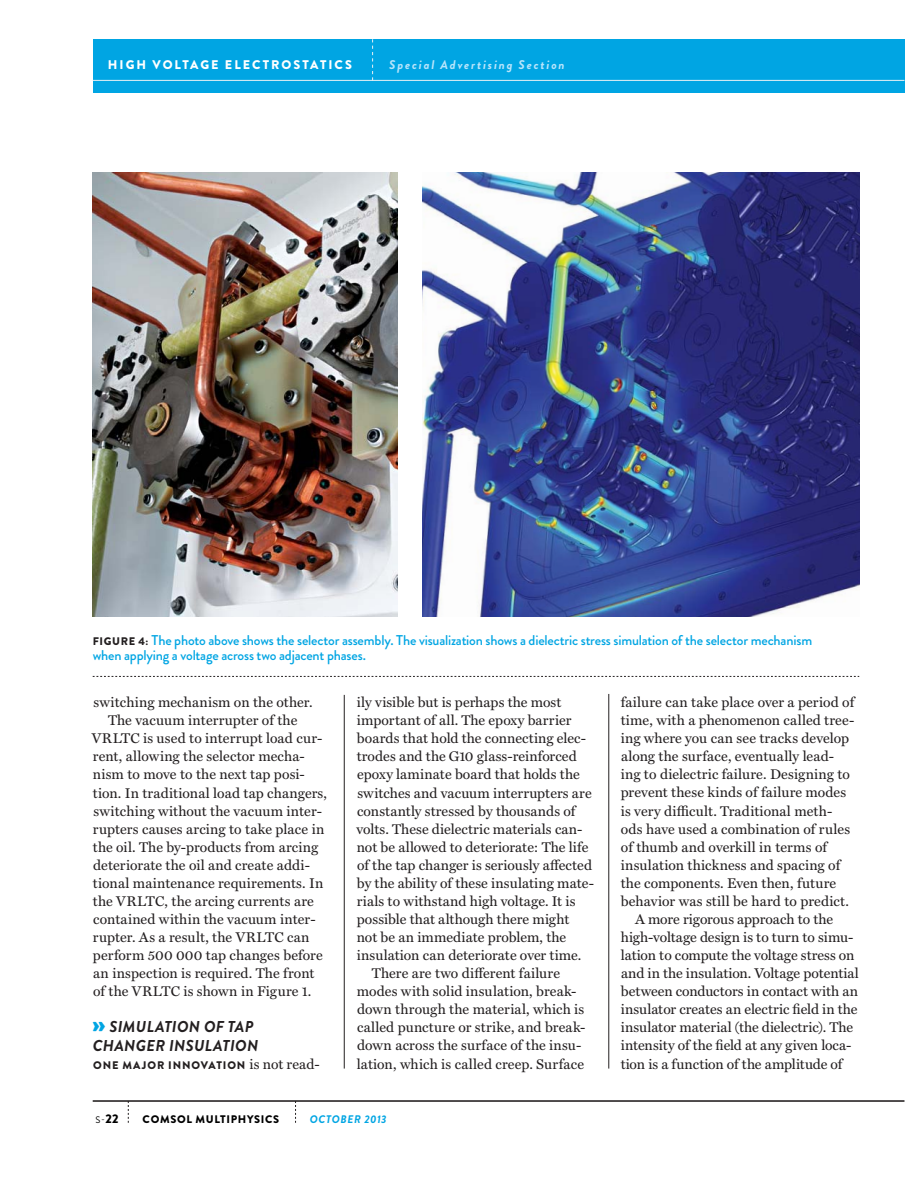
<style>
.page{position:relative;width:918px;height:1188px;background:#fff}
.page>*{position:absolute;margin:0;border:0;box-sizing:border-box;transform-origin:0 0}
.t1{font:italic 700 15.75px/18px "Brandon Grotesque";letter-spacing:.02em;color:#231f20}
.t2{font:14.1px "Miller Text";letter-spacing:.01em;color:#231f20}
.t3{font:500 14.1px/15.8px "Brandon Grotesque";letter-spacing:-.01em;color:#00a5e3}
.t4{font:14.1px "Miller Text";letter-spacing:-.01em;color:#231f20}
.t5{font:900 12.6px "Brandon Grotesque";letter-spacing:.16em;color:#fff}
.t6{font:italic 700 12.6px "Brandon Grotesque";letter-spacing:.145em;color:#b9e5fb}
.t7{font:900 10.95px "Brandon Grotesque";letter-spacing:.085em;color:#231f20}
.t8{font:900 10.95px "Brandon Grotesque";letter-spacing:.06em;color:#000}
.t9{font:italic 700 10.95px "Brandon Grotesque";letter-spacing:.06em;color:#00a5e3}
.t10{font:9.45px "Brandon Grotesque";color:#000}
.s1{font-weight:900;font-size:10.95px;color:#231f20}
.s2{font-weight:900;font-style:normal;font-size:26.7px;color:#00a5e3}
.s3{font-family:"Miller Text";font-weight:400;font-size:14.1px}
.s4{font-weight:900;font-size:12.6px}
</style>
<div class="page">
<div style="left:93px;top:39px;width:812px;height:54px;background:#00a5e3"></div>
<hr style="left:93px;top:80px;width:812px;height:1px;background:#e8f1f5">
<hr style="left:93px;top:1100px;width:812px;height:2px;background:#231f20">
<svg style="left:128px;top:1102px;width:1px;height:21px"></svg>
<svg style="left:295px;top:1102px;width:1px;height:21px"></svg>
<hr style="left:344px;top:695px;width:1px;height:374px;background:#231f20">
<hr style="left:609px;top:694px;width:1px;height:375px;background:#231f20">
<svg style="left:93px;top:676px;width:766px;height:1px"></svg>
<img style="left:93px;top:173px;width:304px;height:444px">
<img style="left:423px;top:173px;width:436px;height:444px">
<svg style="left:372px;top:39px;width:1px;height:42px"></svg>
<p class="t5" style="left:108px;top:57px;width:246px">HIGH VOLTAGE ELECTROSTATICS</p>
<p class="t6" style="left:389px;top:60px;width:177px">Special Advertising Section</p>
<p class="t3" style="left:93px;top:634px;width:721px"><span class="s1">FIGURE 4:</span> The photo above shows the selector assembly. The visualization shows a dielectric stress simulation of the selector mechanism when applying a voltage across two adjacent phases.</p>
<p class="t2" style="left:93px;top:696px;width:221px">switching mechanism on the other.</p>
<p class="t2" style="left:108px;top:714px;width:191px">The vacuum interrupter of the</p>
<p class="t2" style="left:92px;top:732px;width:232px">VRLTC is used to interrupt load cur-</p>
<p class="t2" style="left:93px;top:750px;width:214px">rent, allowing the selector mecha-</p>
<p class="t2" style="left:93px;top:768px;width:214px">nism to move to the next tap posi-</p>
<p class="t2" style="left:93px;top:786px;width:236px">tion. In traditional load tap changers,</p>
<p class="t2" style="left:93px;top:805px;width:230px">switching without the vacuum inter-</p>
<p class="t2" style="left:93px;top:823px;width:233px">rupters causes arcing to take place in</p>
<p class="t2" style="left:93px;top:841px;width:227px">the oil. The by-products from arcing</p>
<p class="t2" style="left:93px;top:859px;width:218px">deteriorate the oil and create addi-</p>
<p class="t2" style="left:93px;top:877px;width:232px">tional maintenance requirements. In</p>
<p class="t2" style="left:93px;top:895px;width:222px">the VRLTC, the arcing currents are</p>
<p class="t2" style="left:93px;top:913px;width:224px">contained within the vacuum inter-</p>
<p class="t2" style="left:93px;top:931px;width:218px">rupter. As a result, the VRLTC can</p>
<p class="t2" style="left:93px;top:949px;width:231px">perform 500 000 tap changes before</p>
<p class="t2" style="left:93px;top:967px;width:223px">an inspection is required. The front</p>
<p class="t2" style="left:93px;top:985px;width:220px">of the VRLTC is shown in Figure 1.</p>
<p class="t1" style="left:92px;top:1020px;width:168px"><span class="s2">»</span> SIMULATION OF TAP<br>CHANGER INSULATION</p>
<p class="t7" style="left:93px;top:1058px;width:228px">ONE MAJOR INNOVATION <span class="s3">is not read-</span></p>
<p class="t2" style="left:357px;top:696px;width:206px">ily visible but is perhaps the most</p>
<p class="t2" style="left:357px;top:714px;width:216px">important of all. The epoxy barrier</p>
<p class="t2" style="left:357px;top:732px;width:231px">boards that hold the connecting elec-</p>
<p class="t2" style="left:357px;top:750px;width:221px">trodes and the G10 glass-reinforced</p>
<p class="t2" style="left:357px;top:768px;width:224px">epoxy laminate board that holds the</p>
<p class="t2" style="left:357px;top:786px;width:236px">switches and vacuum interrupters are</p>
<p class="t2" style="left:357px;top:805px;width:220px">constantly stressed by thousands of</p>
<p class="t2" style="left:356px;top:823px;width:228px">volts. These dielectric materials can-</p>
<p class="t2" style="left:357px;top:841px;width:233px">not be allowed to deteriorate: The life</p>
<p class="t2" style="left:357px;top:859px;width:237px">of the tap changer is seriously affected</p>
<p class="t2" style="left:357px;top:877px;width:239px">by the ability of these insulating mate-</p>
<p class="t2" style="left:357px;top:895px;width:220px">rials to withstand high voltage. It is</p>
<p class="t2" style="left:357px;top:913px;width:214px">possible that although there might</p>
<p class="t2" style="left:357px;top:931px;width:211px">not be an immediate problem, the</p>
<p class="t2" style="left:357px;top:949px;width:226px">insulation can deteriorate over time.</p>
<p class="t2" style="left:372px;top:967px;width:190px">There are two different failure</p>
<p class="t2" style="left:357px;top:985px;width:221px">modes with solid insulation, break-</p>
<p class="t2" style="left:357px;top:1003px;width:229px">down through the material, which is</p>
<p class="t2" style="left:357px;top:1021px;width:230px">called puncture or strike, and break-</p>
<p class="t2" style="left:357px;top:1039px;width:226px">down across the surface of the insu-</p>
<p class="t2" style="left:357px;top:1058px;width:229px">lation, which is called creep. Surface</p>
<p class="t10" style="left:96px;top:1114px;width:25px">S-<span class="s4">22</span></p>
<p class="t8" style="left:143px;top:1113px;width:138px">COMSOL MULTIPHYSICS</p>
<p class="t9" style="left:310px;top:1115px;width:78px">OCTOBER 2013</p>
<p class="t2" style="left:621px;top:696px;width:235px">failure can take place over a period of</p>
<p class="t2" style="left:621px;top:714px;width:235px">time, with a phenomenon called tree-</p>
<p class="t2" style="left:621px;top:732px;width:230px">ing where you can see tracks develop</p>
<p class="t2" style="left:621px;top:750px;width:215px">along the surface, eventually lead-</p>
<p class="t2" style="left:621px;top:768px;width:231px">ing to dielectric failure. Designing to</p>
<p class="t2" style="left:621px;top:786px;width:227px">prevent these kinds of failure modes</p>
<p class="t2" style="left:621px;top:805px;width:213px">is very difficult. Traditional meth-</p>
<p class="t2" style="left:621px;top:823px;width:231px">ods have used a combination of rules</p>
<p class="t2" style="left:621px;top:841px;width:208px">of thumb and overkill in terms of</p>
<p class="t2" style="left:621px;top:859px;width:221px">insulation thickness and spacing of</p>
<p class="t2" style="left:621px;top:877px;width:217px">the components. Even then, future</p>
<p class="t2" style="left:621px;top:895px;width:230px">behavior was still be hard to predict.</p>
<p class="t2" style="left:635px;top:913px;width:199px">A more rigorous approach to the</p>
<p class="t2" style="left:621px;top:931px;width:234px">high-voltage design is to turn to simu-</p>
<p class="t2" style="left:621px;top:949px;width:235px">lation to compute the voltage stress on</p>
<p class="t2" style="left:621px;top:967px;width:239px">and in the insulation. Voltage potential</p>
<p class="t2" style="left:621px;top:985px;width:239px">between conductors in contact with an</p>
<p class="t2" style="left:621px;top:1003px;width:238px">insulator creates an electric field in the</p>
<p class="t2" style="left:621px;top:1021px;width:234px">insulator material (the dielectric). The</p>
<p class="t4" style="left:621px;top:1039px;width:232px">intensity of the field at any given loca-</p>
<p class="t4" style="left:621px;top:1058px;width:223px">tion is a function of the amplitude of</p>
</div>
